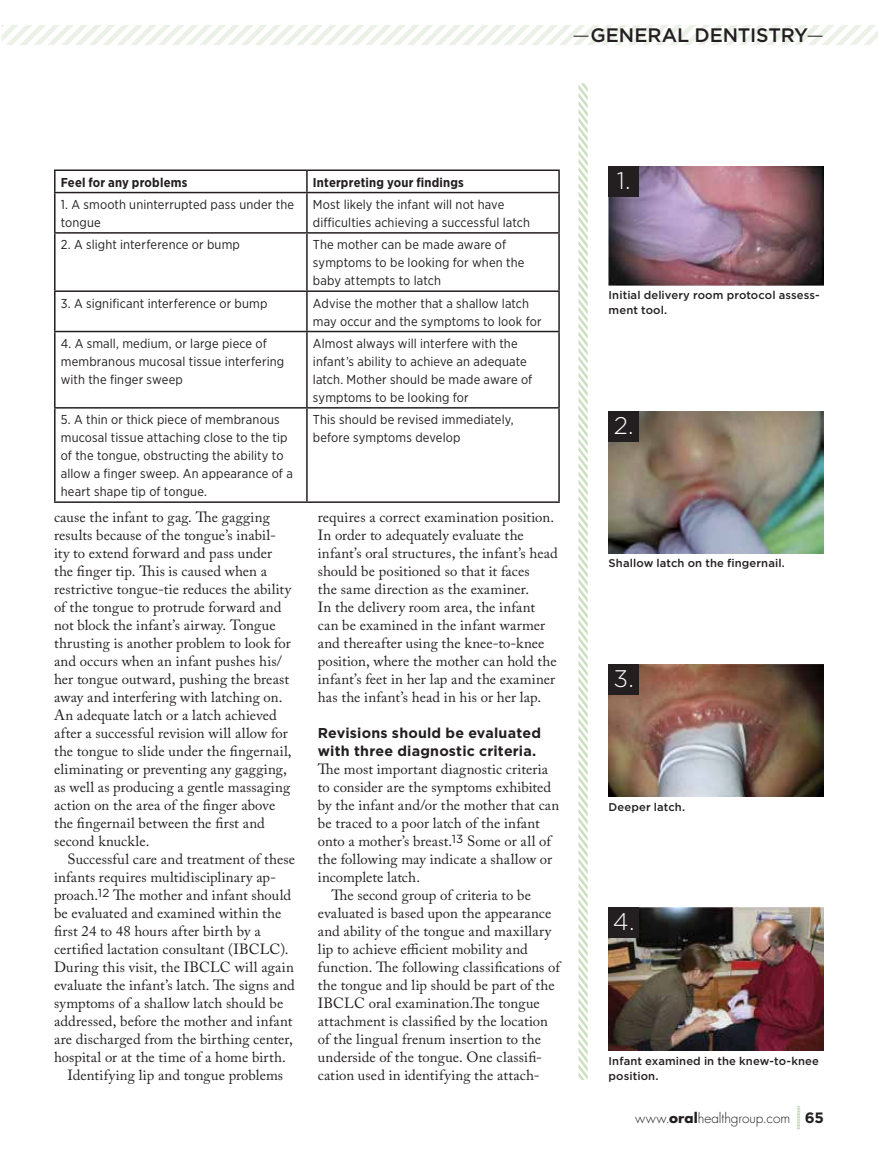
<style>
.page{position:relative;width:878px;height:1161px;background:#fff}
.page>*{position:absolute;margin:0;border:0;box-sizing:border-box;transform-origin:0 0}
.t1{font:300 24px "Gotham";color:#fff}
.t2{font:500 19.5px "Gotham";letter-spacing:-.005em;color:#231f20}
.t3{font:14.7px/18px "Adobe Caslon Pro";letter-spacing:.01em;color:#231f20}
.t4{font:700 14.25px/18px "Gotham";letter-spacing:.015em;color:#231f20}
.t5{font:300 13.5px "Futura Std";color:#231f20}
.t6{font:12.9px/18px "Gotham Narrow";letter-spacing:.01em;color:#231f20}
.t7{font:700 12.9px "Gotham Narrow";letter-spacing:.015em;color:#231f20}
.t8{font:500 11.25px/15px "Gotham";letter-spacing:.01em;color:#231f20}
.s1{font-weight:300}
.s2{font-weight:700}
.s3{font-family:"Gotham";font-weight:700;font-size:15px}
</style>
<div class="page">
<svg style="left:797px;top:1106px;width:3px;height:23px"></svg>
<svg style="left:2px;top:25px;width:876px;height:20px"></svg>
<img style="left:608px;top:908px;width:216px;height:143px">
<svg style="left:578px;top:83px;width:9px;height:997px"></svg>
<img style="left:608px;top:167px;width:216px;height:118px">
<div style="left:608px;top:166px;width:31px;height:31px;background:#231f20"></div>
<img style="left:608px;top:411px;width:216px;height:142px">
<div style="left:608px;top:411px;width:31px;height:30px;background:#231f20"></div>
<img style="left:608px;top:664px;width:216px;height:133px">
<div style="left:608px;top:664px;width:31px;height:31px;background:#231f20"></div>
<div style="left:608px;top:908px;width:31px;height:30px;background:#231f20"></div>
<hr style="left:54px;top:170px;width:253px;height:1px;background:#231f20">
<hr style="left:54px;top:171px;width:2px;height:21px;background:#231f20">
<hr style="left:307px;top:170px;width:253px;height:1px;background:#231f20">
<hr style="left:306px;top:171px;width:2px;height:21px;background:#231f20">
<hr style="left:558px;top:171px;width:2px;height:21px;background:#231f20">
<hr style="left:54px;top:192px;width:253px;height:1px;background:#231f20">
<hr style="left:54px;top:193px;width:2px;height:39px;background:#231f20">
<hr style="left:307px;top:192px;width:253px;height:1px;background:#231f20">
<hr style="left:306px;top:193px;width:2px;height:39px;background:#231f20">
<hr style="left:558px;top:193px;width:2px;height:39px;background:#231f20">
<hr style="left:54px;top:232px;width:253px;height:2px;background:#231f20">
<hr style="left:54px;top:234px;width:2px;height:56px;background:#231f20">
<hr style="left:307px;top:232px;width:253px;height:2px;background:#231f20">
<hr style="left:306px;top:234px;width:2px;height:56px;background:#231f20">
<hr style="left:558px;top:234px;width:2px;height:56px;background:#231f20">
<hr style="left:54px;top:290px;width:253px;height:2px;background:#231f20">
<hr style="left:54px;top:292px;width:2px;height:39px;background:#231f20">
<hr style="left:307px;top:290px;width:253px;height:2px;background:#231f20">
<hr style="left:306px;top:292px;width:2px;height:39px;background:#231f20">
<hr style="left:558px;top:292px;width:2px;height:39px;background:#231f20">
<hr style="left:54px;top:331px;width:253px;height:1px;background:#231f20">
<hr style="left:54px;top:332px;width:2px;height:75px;background:#231f20">
<hr style="left:307px;top:331px;width:253px;height:1px;background:#231f20">
<hr style="left:306px;top:332px;width:2px;height:75px;background:#231f20">
<hr style="left:558px;top:332px;width:2px;height:75px;background:#231f20">
<hr style="left:54px;top:407px;width:253px;height:2px;background:#231f20">
<hr style="left:54px;top:409px;width:2px;height:92px;background:#231f20">
<hr style="left:307px;top:407px;width:253px;height:2px;background:#231f20">
<hr style="left:306px;top:409px;width:2px;height:92px;background:#231f20">
<hr style="left:558px;top:409px;width:2px;height:92px;background:#231f20">
<hr style="left:54px;top:501px;width:253px;height:2px;background:#231f20">
<hr style="left:307px;top:501px;width:253px;height:2px;background:#231f20">
<h2 class="t2" style="left:572px;top:24px;width:253px"><span class="s1">—</span>general dentistry<span class="s1">—</span></h2>
<p class="t7" style="left:61px;top:174px;width:128px">Feel for any problems</p>
<p class="t7" style="left:313px;top:174px;width:152px">Interpreting your findings</p>
<p class="t6" style="left:61px;top:195px;width:235px">1. A smooth uninterrupted pass under the tongue</p>
<p class="t6" style="left:313px;top:195px;width:219px">Most likely the infant will not have difficulties achieving a successful latch</p>
<p class="t6" style="left:61px;top:235px;width:181px">2. A slight interference or bump</p>
<p class="t6" style="left:313px;top:235px;width:213px">The mother can be made aware of symptoms to be looking for when the baby attempts to latch</p>
<p class="t6" style="left:61px;top:294px;width:208px">3. A significant interference or bump</p>
<p class="t6" style="left:313px;top:294px;width:230px">Advise the mother that a shallow latch may occur and the symptoms to look for</p>
<p class="t6" style="left:61px;top:334px;width:225px">4. A small, medium, or large piece of membranous mucosal tissue interfering with the finger sweep</p>
<p class="t6" style="left:313px;top:334px;width:221px">Almost always will interfere with the infant’s ability to achieve an adequate latch. Mother should be made aware of symptoms to be looking for</p>
<p class="t6" style="left:61px;top:410px;width:234px">5. A thin or thick piece of membranous mucosal tissue attaching close to the tip of the tongue, obstructing the ability to allow a finger sweep. An appearance of a heart shape tip of tongue.</p>
<p class="t6" style="left:313px;top:410px;width:202px">This should be revised immediately, before symptoms develop</p>
<p class="t3" style="left:54px;top:508px;width:239px">cause the infant to gag. The gagging results because of the tongue’s inabil&shy;ity to extend forward and pass under the finger tip. This is caused when a restrictive tongue-tie reduces the ability of the tongue to protrude forward and not block the infant’s airway. Tongue thrusting is another problem to look for and occurs when an infant pushes his/ her tongue outward, pushing the breast away and interfering with latching on.<br>An adequate latch or a latch achieved after a successful revision will allow for the tongue to slide under the fingernail, eliminating or preventing any gagging, as well as producing a gentle massaging action on the area of the finger above the fingernail between the first and second knuckle.</p>
<p class="t3" style="left:67px;top:850px;width:229px">Successful care and treatment of these</p>
<p class="t3" style="left:54px;top:868px;width:224px">infants requires multidisciplinary ap-</p>
<p class="t3" style="left:54px;top:886px;width:239px">proach.<sup>12</sup> The mother and infant should</p>
<p class="t3" style="left:54px;top:904px;width:229px">be evaluated and examined within the</p>
<p class="t3" style="left:54px;top:922px;width:208px">first 24 to 48 hours after birth by a</p>
<p class="t3" style="left:54px;top:940px;width:236px">certified lactation consultant (IBCLC).</p>
<p class="t3" style="left:54px;top:958px;width:241px">During this visit, the IBCLC will again</p>
<p class="t3" style="left:54px;top:976px;width:242px">evaluate the infant’s latch. The signs and</p>
<p class="t3" style="left:54px;top:994px;width:231px">symptoms of a shallow latch should be</p>
<p class="t3" style="left:54px;top:1012px;width:240px">addressed, before the mother and infant</p>
<p class="t3" style="left:54px;top:1030px;width:240px">are discharged from the birthing center,</p>
<p class="t3" style="left:54px;top:1048px;width:233px">hospital or at the time of a home birth.</p>
<p class="t3" style="left:68px;top:1066px;width:217px">Identifying lip and tongue problems</p>
<p class="t3" style="left:318px;top:508px;width:241px">requires a correct examination position.<br>In order to adequately evaluate the infant’s oral structures, the infant’s head should be positioned so that it faces<br>the same direction as the examiner.<br>In the delivery room area, the infant can be examined in the infant warmer and thereafter using the knee-to-knee position, where the mother can hold the infant’s feet in her lap and the examiner has the infant’s head in his or her lap.</p>
<p class="t4" style="left:318px;top:724px;width:224px">Revisions should be evaluated with three diagnostic criteria.</p>
<p class="t3" style="left:318px;top:760px;width:232px">The most important diagnostic criteria</p>
<p class="t3" style="left:318px;top:778px;width:235px">to consider are the symptoms exhibited</p>
<p class="t3" style="left:318px;top:796px;width:243px">by the infant and/or the mother that can</p>
<p class="t3" style="left:318px;top:814px;width:223px">be traced to a poor latch of the infant</p>
<p class="t3" style="left:318px;top:832px;width:234px">onto a mother’s breast.<sup>13</sup> Some or all of</p>
<p class="t3" style="left:318px;top:850px;width:236px">the following may indicate a shallow or</p>
<p class="t3" style="left:318px;top:868px;width:104px">incomplete latch.</p>
<p class="t3" style="left:331px;top:886px;width:201px">The second group of criteria to be</p>
<p class="t3" style="left:318px;top:904px;width:235px">evaluated is based upon the appearance</p>
<p class="t3" style="left:318px;top:922px;width:235px">and ability of the tongue and maxillary</p>
<p class="t3" style="left:318px;top:940px;width:211px">lip to achieve efficient mobility and</p>
<p class="t3" style="left:318px;top:958px;width:243px">function. The following classifications of</p>
<p class="t3" style="left:318px;top:976px;width:238px">the tongue and lip should be part of the</p>
<p class="t3" style="left:318px;top:994px;width:223px">IBCLC oral examination.The tongue</p>
<p class="t3" style="left:318px;top:1012px;width:231px">attachment is classified by the location</p>
<p class="t3" style="left:318px;top:1030px;width:225px">of the lingual frenum insertion to the</p>
<p class="t3" style="left:318px;top:1048px;width:226px">underside of the tongue. One classifi-</p>
<p class="t3" style="left:318px;top:1066px;width:223px">cation used in identifying the attach-</p>
<h1 class="t1" style="left:616px;top:167px;width:15px">1.</h1>
<p class="t8" style="left:608px;top:287px;width:213px">I nitial delivery room protocol assess&shy;ment tool.</p>
<h1 class="t1" style="left:614px;top:412px;width:21px">2.</h1>
<p class="t8" style="left:608px;top:556px;width:178px">Shallow latch on the fingernail.</p>
<h1 class="t1" style="left:613px;top:665px;width:22px">3.</h1>
<p class="t8" style="left:608px;top:799px;width:78px">Deeper latch.</p>
<h1 class="t1" style="left:613px;top:908px;width:23px">4.</h1>
<p class="t8" style="left:608px;top:1053px;width:212px">I nfant examined in the knew-to-knee position.</p>
<p class="t5" style="left:635px;top:1110px;width:190px">www.<span class="s2">oral</span>healthgroup.com <span class="s3">65</span></p>
</div>
